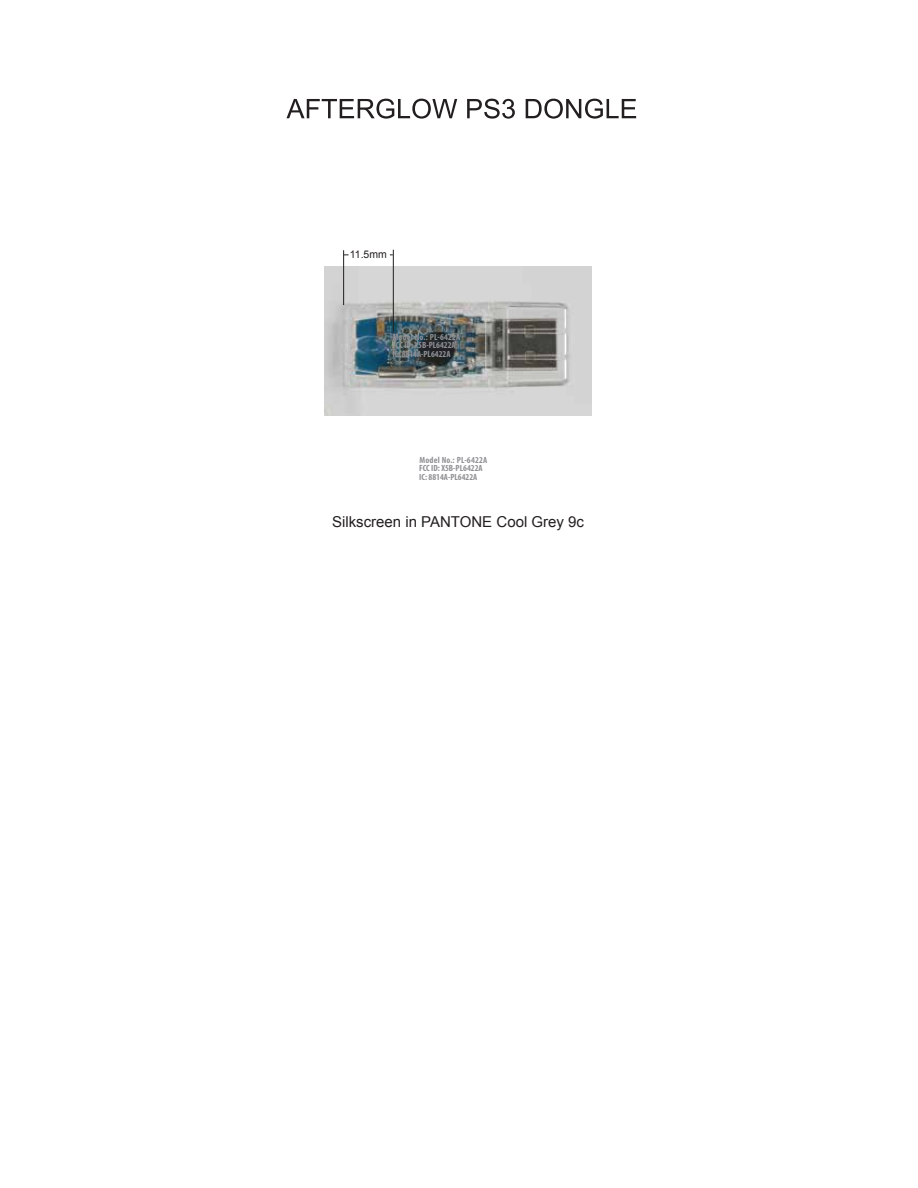
<style>
.page{position:relative;width:918px;height:1188px;background:#fff}
.page>*{position:absolute;margin:0;border:0;box-sizing:border-box;transform-origin:0 0}
.t1{font:15px "Arial";color:#231f20}
.t2{font:10.5px "Arial";color:#231f20}
.t3{font:700 condensed 9px/8.7px "Myriad Pro";color:#919195}
</style>
<div class="page">
<img style="left:324px;top:266px;width:267px;height:150px">
<hr style="left:393px;top:250px;width:1px;height:82px;background:#231f20">
<hr style="left:343px;top:250px;width:1px;height:55px;background:#231f20">
<svg style="left:286px;top:99px;width:171px;height:20px"></svg>
<svg style="left:467px;top:99px;width:48px;height:20px"></svg>
<svg style="left:526px;top:99px;width:110px;height:20px"></svg>
<p class="t2" style="left:350px;top:248px;width:39px;rotate:-1deg">11.5mm</p>
<p class="t3" style="left:392px;top:332px;width:69px">Model No.: PL-6422A<br>FCC ID: X5B-PL6422A<br>IC: 8814A-PL6422A</p>
<p class="t3" style="left:419px;top:455px;width:69px">Model No.: PL-6422A<br>FCC ID: X5B-PL6422A<br>IC: 8814A-PL6422A</p>
<h1 class="t1" style="left:332px;top:512px;width:254px">Silkscreen in PANTONE Cool Grey 9c</h1>
</div>
